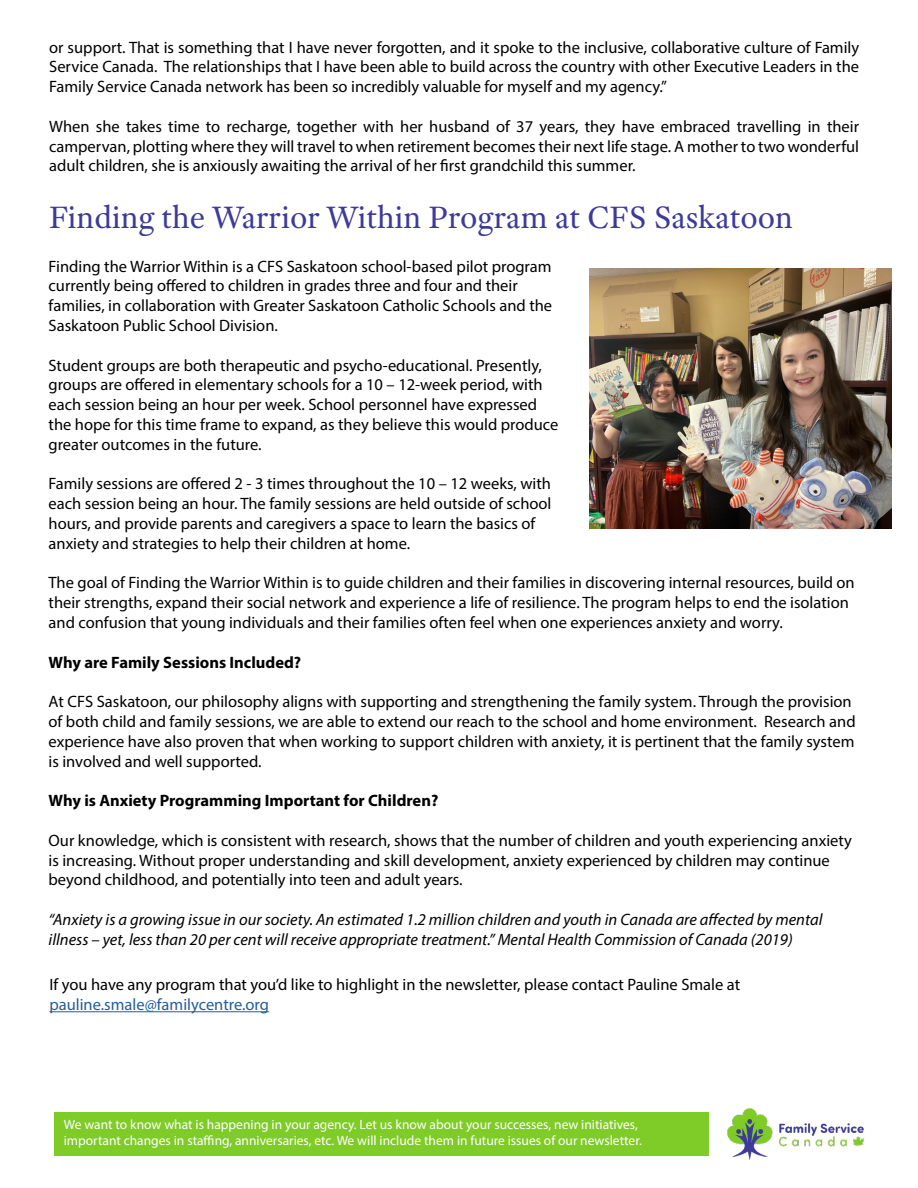
<style>
.page{position:relative;width:918px;height:1188px;background:#fff}
.page>*{position:absolute;margin:0;border:0;box-sizing:border-box;transform-origin:0 0}
.t1{font:33px "Adobe Text Pro";color:#3d3a9a}
.t2{font:16.5px/19.8px "Myriad Pro";color:#000}
.t3{font:italic 16.5px/19.8px "Myriad Pro";color:#000}
.t4{font:700 16.5px "Myriad Pro";color:#000}
.t5{font:16.5px "Myriad Pro";color:#215e9e}
.t6{font:13.5px/16.2px "Myriad Pro";color:#fff}
</style>
<div class="page">
<div style="left:54px;top:1112px;width:654px;height:44px;background:#7fcb28"></div>
<img style="left:728px;top:1108px;width:136px;height:52px">
<img style="left:589px;top:268px;width:302px;height:261px">
<hr style="left:49px;top:1011px;width:220px;height:1px;background:#215e9e">
<p class="t2" style="left:49px;top:37px;width:812px;text-align:justify">or support. That is something that I have never forgotten, and it spoke to the inclusive, collaborative culture of Family Service Canada. The relationships that I have been able to build across the country with other Executive Leaders in the Family Service Canada network has been so incredibly valuable for myself and my agency.”</p>
<p class="t2" style="left:49px;top:116px;width:812px;text-align:justify">When she takes time to recharge, together with her husband of 37 years, they have embraced travelling in their campervan, plotting where they will travel to when retirement becomes their next life stage. A mother to two wonderful adult children, she is anxiously awaiting the arrival of her first grandchild this summer.</p>
<h1 class="t1" style="left:49px;top:197px;width:746px">Finding the Warrior Within Program at CFS Saskatoon</h1>
<p class="t2" style="left:49px;top:256px;width:505px">Finding the Warrior Within is a CFS Saskatoon school-based pilot program currently being offered to children in grades three and four and their families, in collaboration with Greater Saskatoon Catholic Schools and the Saskatoon Public School Division.</p>
<p class="t2" style="left:49px;top:355px;width:511px">Student groups are both therapeutic and psycho-educational. Presently, groups are offered in elementary schools for a 10 – 12-week period, with each session being an hour per week. School personnel have expressed the hope for this time frame to expand, as they believe this would produce greater outcomes in the future.</p>
<p class="t2" style="left:49px;top:474px;width:504px">Family sessions are offered 2 - 3 times throughout the 10 – 12 weeks, with each session being an hour. The family sessions are held outside of school hours, and provide parents and caregivers a space to learn the basics of anxiety and strategies to help their children at home.</p>
<p class="t2" style="left:49px;top:573px;width:808px">The goal of Finding the Warrior Within is to guide children and their families in discovering internal resources, build on their strengths, expand their social network and experience a life of resilience. The program helps to end the isolation and confusion that young individuals and their families often feel when one experiences anxiety and worry.</p>
<p class="t4" style="left:49px;top:651px;width:254px">Why are Family Sessions Included?</p>
<p class="t2" style="left:49px;top:691px;width:809px">At CFS Saskatoon, our philosophy aligns with supporting and strengthening the family system. Through the provision of both child and family sessions, we are able to extend our reach to the school and home environment. Research and experience have also proven that when working to support children with anxiety, it is pertinent that the family system is involved and well supported.</p>
<p class="t4" style="left:49px;top:790px;width:391px">Why is Anxiety Programming Important for Children?</p>
<p class="t2" style="left:49px;top:830px;width:805px">Our knowledge, which is consistent with research, shows that the number of children and youth experiencing anxiety is increasing. Without proper understanding and skill development, anxiety experienced by children may continue beyond childhood, and potentially into teen and adult years.</p>
<p class="t3" style="left:49px;top:909px;width:776px">“Anxiety is a growing issue in our society. An estimated 1.2 million children and youth in Canada are affected by mental illness – yet, less than 20 per cent will receive appropriate treatment.” Mental Health Commission of Canada (2019)</p>
<p class="t2" style="left:49px;top:975px;width:692px">If you have any program that you’d like to highlight in the newsletter, please contact Pauline Smale at</p>
<p class="t5" style="left:49px;top:994px;width:221px">pauline.smale@familycentre.org</p>
<p class="t6" style="left:64px;top:1116px;width:580px">We want to know what is happening in your agency. Let us know about your successes, new initiatives, important changes in staffing, anniversaries, etc. We will include them in future issues of our newsletter.</p>
</div>
